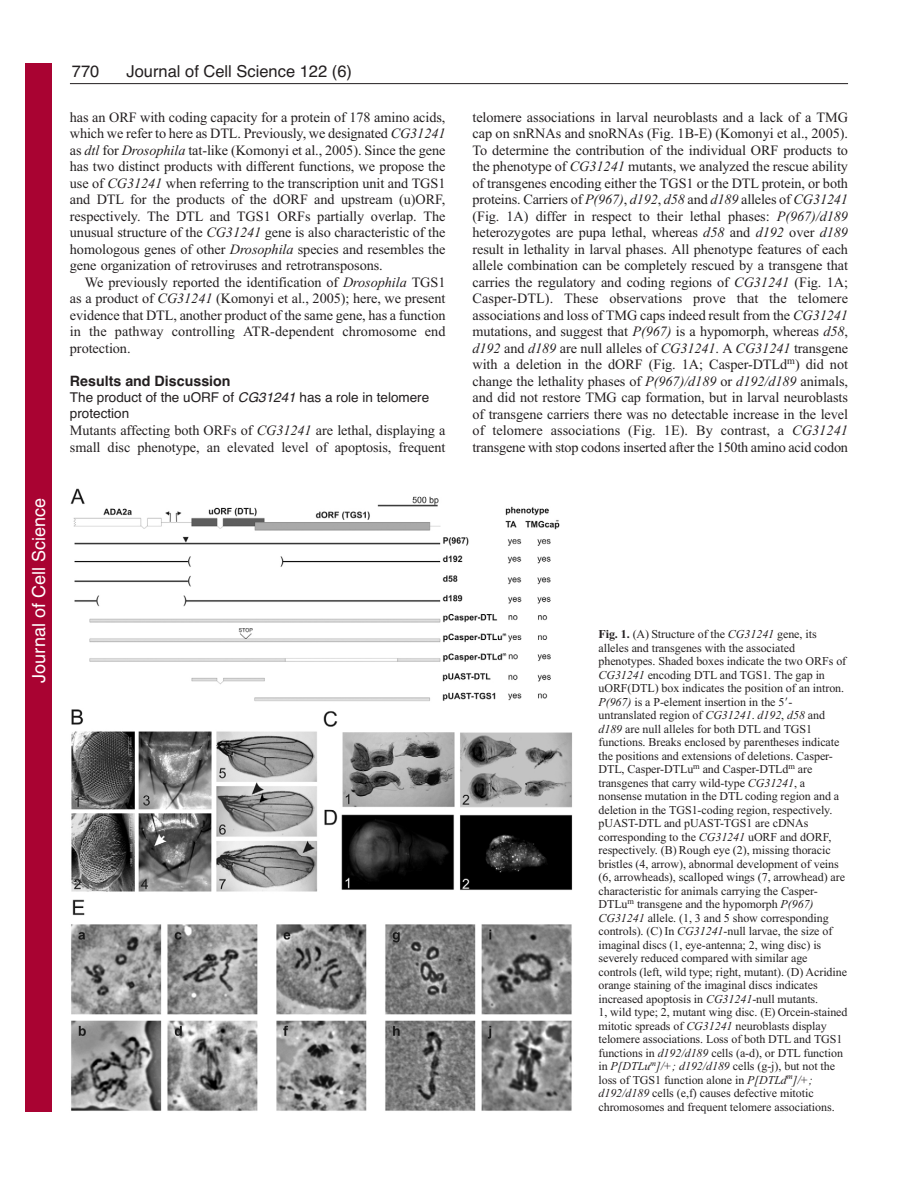
<style>
.page{position:relative;width:918px;height:1188px;background:#fff}
.page>*{position:absolute;margin:0;border:0;box-sizing:border-box;transform-origin:0 0}
.t1{font:18px "Helvetica";color:#fff}
.t2{font:16.5px "Helvetica";color:#231f20}
.t3{font:14.25px/16.5px "Times New Roman";letter-spacing:-.005em;color:#231f20;text-align:justify}
.t4{font:700 14.25px "Helvetica";color:#231f20}
.t5{font:13.5px/16.5px "Helvetica";color:#231f20}
.t6{font:12px/13.5px "Times New Roman";letter-spacing:-.005em;color:#231f20}
.s1{font-style:italic}
.s2{font-weight:700}
.s3{font-family:"Mathematical Pi One"}
</style>
<div class="page">
<hr style="left:70px;top:83px;width:778px;height:1px;background:#231f20">
<img style="left:70px;top:488px;width:503px;height:623px">
<div style="left:26px;top:64px;width:26px;height:1048px;background:#a90332"></div>
<p class="t1" style="left:28px;top:683px;width:186px;rotate:-90deg">Journal of Cell Science</p>
<p class="t2" style="left:127px;top:65px;width:227px">Journal of Cell Science 122 (6)</p>
<p class="t2" style="left:72px;top:65px;width:29px">770</p>
<p class="t3" style="left:70px;top:110px;width:377px">has an ORF with coding capacity for a protein of 178 amino acids, which we refer to here as DTL. Previously, we designated <span class="s1">CG31241 </span>as <span class="s1">dtl</span> for <span class="s1">Drosophila</span> tat-like (Komonyi et al., 2005). Since the gene has two distinct products with different functions, we propose the use of <span class="s1">CG31241</span> when referring to the transcription unit and TGS1 and DTL for the products of the dORF and upstream (u)ORF, respectively. The DTL and TGS1 ORFs partially overlap. The unusual structure of the <span class="s1">CG31241</span> gene is also characteristic of the homologous genes of other <span class="s1">Drosophila</span> species and resembles the gene organization of retroviruses and retrotransposons.</p>
<p class="t3" style="left:70px;top:275px;width:377px;text-indent:15px">We previously reported the identification of <span class="s1">Drosophila</span> TGS1 as a product of <span class="s1">CG31241</span> (Komonyi et al., 2005); here, we present evidence that DTL, another product of the same gene, has a function in the pathway controlling ATR-dependent chromosome end protection.</p>
<p class="t4" style="left:70px;top:375px;width:162px">Results and Discussion</p>
<p class="t5" style="left:70px;top:390px;width:361px">The product of the uORF of <span class="s1">CG31241</span> has a role in telomere protection</p>
<p class="t3" style="left:70px;top:423px;width:377px">Mutants affecting both ORFs of <span class="s1">CG31241</span> are lethal, displaying a small disc phenotype, an elevated level of apoptosis, frequent</p>
<p class="t3" style="left:472px;top:110px;width:377px">telomere associations in larval neuroblasts and a lack of a TMG cap on snRNAs and snoRNAs (Fig. 1B-E) (Komonyi et al., 2005).<br>To determine the contribution of the individual ORF products to the phenotype of <span class="s1">CG31241</span> mutants, we analyzed the rescue ability of transgenes encoding either the TGS1 or the DTL protein, or both proteins. Carriers of <span class="s1">P(967)</span>, <span class="s1">d192</span>, <span class="s1">d58</span> and <span class="s1">d189</span> alleles of <span class="s1">CG31241 </span>(Fig. 1A) differ in respect to their lethal phases: <span class="s1">P(967)/d189 </span>heterozygotes are pupa lethal, whereas <span class="s1">d58</span> and <span class="s1">d192</span> over <span class="s1">d189 </span>result in lethality in larval phases. All phenotype features of each allele combination can be completely rescued by a transgene that carries the regulatory and coding regions of <span class="s1">CG31241</span> (Fig. 1A; Casper-DTL). These observations prove that the telomere associations and loss of TMG caps indeed result from the <span class="s1">CG31241 </span>mutations, and suggest that <span class="s1">P(967)</span> is a hypomorph, whereas <span class="s1">d58</span>, <span class="s1">d192</span> and <span class="s1">d189</span> are null alleles of <span class="s1">CG31241</span>. A <span class="s1">CG31241</span> transgene with a deletion in the dORF (Fig. 1A; Casper-DTLd<sup>m</sup>) did not change the lethality phases of <span class="s1">P(967)/d189</span> or <span class="s1">d192/d189</span> animals, and did not restore TMG cap formation, but in larval neuroblasts of transgene carriers there was no detectable increase in the level of telomere associations (Fig. 1E). By contrast, a <span class="s1">CG31241 </span>transgene with stop codons inserted after the 150th amino acid codon</p>
<p class="t6" style="left:598px;top:629px;width:251px"><span class="s2">Fig. 1.</span> (A) Structure of the <span class="s1">CG31241</span> gene, its alleles and transgenes with the associated phenotypes. Shaded boxes indicate the two ORFs of <span class="s1">CG31241</span> encoding DTL and TGS1. The gap in uORF(DTL) box indicates the position of an intron.<br><span class="s1">P(967)</span> is a P-element insertion in the 5<span class="s3">-</span>- untranslated region of <span class="s1">CG31241</span>. <span class="s1">d192</span>, <span class="s1">d58</span> and <span class="s1">d189</span> are null alleles for both DTL and TGS1 functions. Breaks enclosed by parentheses indicate the positions and extensions of deletions. Casper-DTL, Casper-DTLu<sup>m</sup> and Casper-DTLd<sup>m</sup> are transgenes that carry wild-type <span class="s1">CG31241</span>, a nonsense mutation in the DTL coding region and a deletion in the TGS1-coding region, respectively. pUAST-DTL and pUAST-TGS1 are cDNAs corresponding to the <span class="s1">CG31241</span> uORF and dORF, respectively. (B) Rough eye (2), missing thoracic bristles (4, arrow), abnormal development of veins (6, arrowheads), scalloped wings (7, arrowhead) are characteristic for animals carrying the Casper-DTLu<sup>m</sup> transgene and the hypomorph <span class="s1">P(967)<br>CG31241</span> allele. (1, 3 and 5 show corresponding controls). (C) In <span class="s1">CG31241</span>-null larvae, the size of imaginal discs (1, eye-antenna; 2, wing disc) is severely reduced compared with similar age controls (left, wild type; right, mutant). (D) Acridine orange staining of the imaginal discs indicates increased apoptosis in <span class="s1">CG31241</span>-null mutants.<br>1, wild type; 2, mutant wing disc. (E) Orcein-stained mitotic spreads of <span class="s1">CG31241</span> neuroblasts display telomere associations. Loss of both DTL and TGS1 functions in <span class="s1">d192/d189</span> cells (a-d), or DTL function in <span class="s1">P[DTLu</span><sup>m</sup><span class="s1">]/+; d192/d189</span> cells (g-j), but not the loss of TGS1 function alone in <span class="s1">P[DTLd</span><sup>m</sup><span class="s1">]/+; d192/d189</span> cells (e,f) causes defective mitotic chromosomes and frequent telomere associations.</p>
</div>
